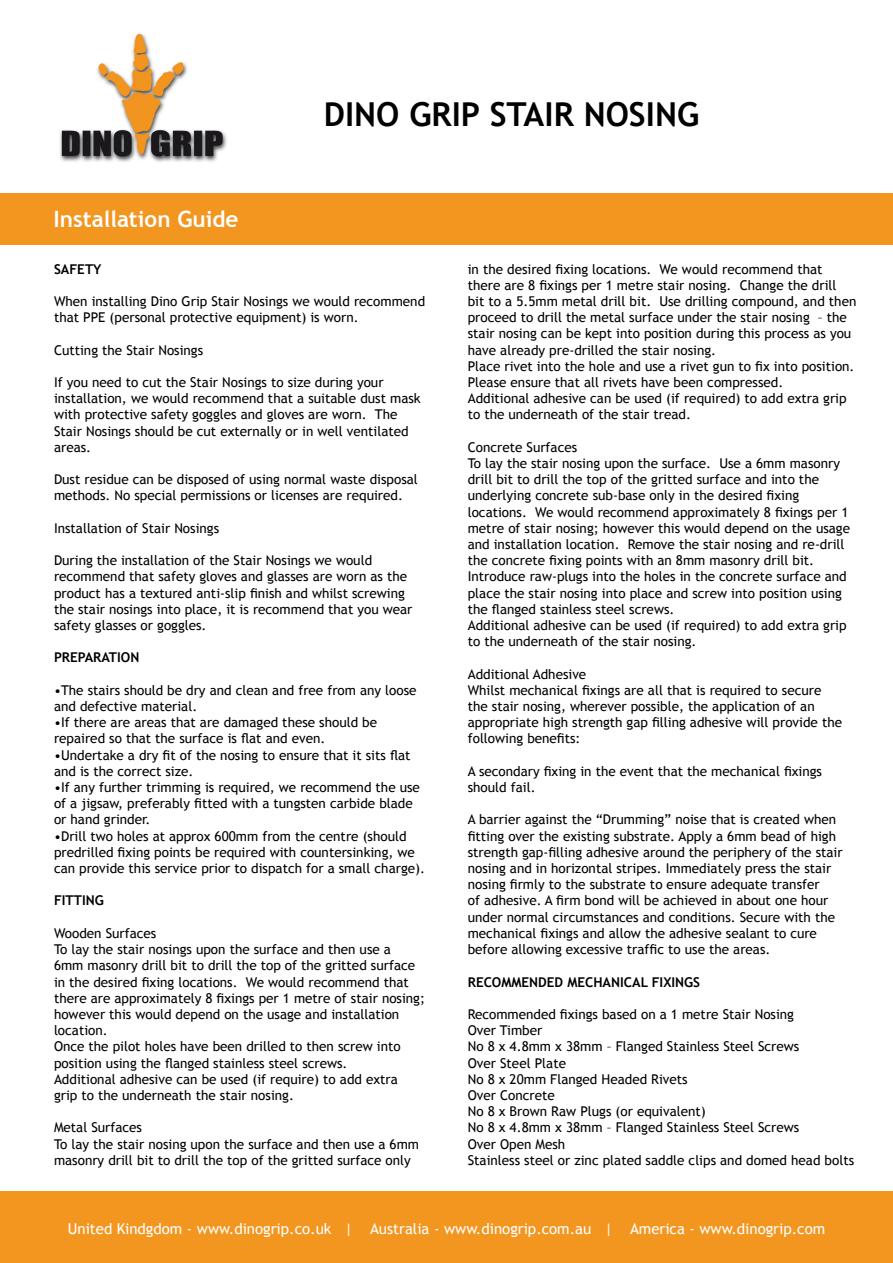
<style>
.page{position:relative;width:893px;height:1263px;background:#fff}
.page>*{position:absolute;margin:0;border:0;box-sizing:border-box;transform-origin:0 0}
.t1{font:700 33px "Trebuchet MS";color:#000}
.t2{font:700 22.5px "Trebuchet MS";color:#fff}
.t3{font:15px "Trebuchet MS";color:#fff}
.t4{font:13.5px/16.2px "Trebuchet MS";color:#000}
.t5{font:700 13.5px "Trebuchet MS";color:#000}
</style>
<div class="page">
<div style="left:0;top:1191px;width:893px;height:72px;background:#f29620"></div>
<div style="left:0;top:193px;width:893px;height:52px;background:#f29620"></div>
<img style="left:60px;top:33px;width:167px;height:129px">
<h2 class="t2" style="left:54px;top:205px;width:186px">Installation Guide</h2>
<h1 class="t1" style="left:324px;top:94px;width:377px">DINO GRIP STAIR NOSING</h1>
<p class="t5" style="left:54px;top:260px;width:49px">SAFETY</p>
<p class="t4" style="left:54px;top:293px;width:373px">When installing Dino Grip Stair Nosings we would recommend that PPE (personal protective equipment) is worn.</p>
<p class="t4" style="left:54px;top:342px;width:151px">Cutting the Stair Nosings</p>
<p class="t4" style="left:54px;top:374px;width:368px">If you need to cut the Stair Nosings to size during your installation, we would recommend that a suitable dust mask with protective safety goggles and gloves are worn. The Stair Nosings should be cut externally or in well ventilated areas.</p>
<p class="t4" style="left:54px;top:471px;width:365px">Dust residue can be disposed of using normal waste disposal methods. No special permissions or licenses are required.</p>
<p class="t4" style="left:54px;top:520px;width:167px">Installation of Stair Nosings</p>
<p class="t4" style="left:54px;top:552px;width:360px">During the installation of the Stair Nosings we would recommend that safety gloves and glasses are worn as the product has a textured anti-slip finish and whilst screwing the stair nosings into place, it is recommend that you wear safety glasses or goggles.</p>
<p class="t5" style="left:54px;top:649px;width:87px">PREPARATION</p>
<p class="t4" style="left:54px;top:682px;width:364px">•The stairs should be dry and clean and free from any loose and defective material.</p>
<p class="t4" style="left:54px;top:714px;width:325px">•If there are areas that are damaged these should be repaired so that the surface is flat and even.</p>
<p class="t4" style="left:54px;top:747px;width:358px">•Undertake a dry fit of the nosing to ensure that it sits flat and is the correct size.</p>
<p class="t4" style="left:54px;top:779px;width:367px">•If any further trimming is required, we recommend the use of a jigsaw, preferably fitted with a tungsten carbide blade or hand grinder.</p>
<p class="t4" style="left:54px;top:828px;width:373px">•Drill two holes at approx 600mm from the centre (should predrilled fixing points be required with countersinking, we can provide this service prior to dispatch for a small charge).</p>
<p class="t5" style="left:54px;top:892px;width:51px">FITTING</p>
<p class="t4" style="left:54px;top:925px;width:373px">Wooden Surfaces<br>To lay the stair nosings upon the surface and then use a<br>6mm masonry drill bit to drill the top of the gritted surface in the desired fixing locations. We would recommend that there are approximately 8 fixings per 1 metre of stair nosing; however this would depend on the usage and installation location.<br>Once the pilot holes have been drilled to then screw into position using the flanged stainless steel screws.<br>Additional adhesive can be used (if require) to add extra<br>grip to the underneath the stair nosing.</p>
<p class="t4" style="left:54px;top:1119px;width:367px">Metal Surfaces<br>To lay the stair nosing upon the surface and then use a 6mm masonry drill bit to drill the top of the gritted surface only</p>
<p class="t4" style="left:468px;top:261px;width:390px">in the desired fixing locations. We would recommend that there are 8 fixings per 1 metre stair nosing. Change the drill bit to a 5.5mm metal drill bit. Use drilling compound, and then proceed to drill the metal surface under the stair nosing – the stair nosing can be kept into position during this process as you have already pre-drilled the stair nosing.<br>Place rivet into the hole and use a rivet gun to fix into position.<br>Please ensure that all rivets have been compressed.<br>Additional adhesive can be used (if required) to add extra grip to the underneath of the stair tread.</p>
<p class="t4" style="left:468px;top:439px;width:384px">Concrete Surfaces<br>To lay the stair nosing upon the surface. Use a 6mm masonry drill bit to drill the top of the gritted surface and into the underlying concrete sub-base only in the desired fixing locations. We would recommend approximately 8 fixings per 1 metre of stair nosing; however this would depend on the usage and installation location. Remove the stair nosing and re-drill the concrete fixing points with an 8mm masonry drill bit.<br>Introduce raw-plugs into the holes in the concrete surface and place the stair nosing into place and screw into position using the flanged stainless steel screws.<br>Additional adhesive can be used (if required) to add extra grip to the underneath of the stair nosing.</p>
<p class="t4" style="left:468px;top:666px;width:376px">Additional Adhesive<br>Whilst mechanical fixings are all that is required to secure the stair nosing, wherever possible, the application of an appropriate high strength gap filling adhesive will provide the following benefits:</p>
<p class="t4" style="left:468px;top:763px;width:356px">A secondary fixing in the event that the mechanical fixings should fail.</p>
<p class="t4" style="left:468px;top:812px;width:376px">A barrier against the “Drumming” noise that is created when fitting over the existing substrate. Apply a 6mm bead of high strength gap-filling adhesive around the periphery of the stair nosing and in horizontal stripes. Immediately press the stair nosing firmly to the substrate to ensure adequate transfer<br>of adhesive. A firm bond will be achieved in about one hour under normal circumstances and conditions. Secure with the mechanical fixings and allow the adhesive sealant to cure before allowing excessive traffic to use the areas.</p>
<p class="t5" style="left:468px;top:973px;width:234px">RECOMMENDED MECHANICAL FIXINGS</p>
<p class="t4" style="left:468px;top:1006px;width:388px">Recommended fixings based on a 1 metre Stair Nosing<br>Over Timber<br>No 8 x 4.8mm x 38mm – Flanged Stainless Steel Screws<br>Over Steel Plate<br>No 8 x 20mm Flanged Headed Rivets<br>Over Concrete<br>No 8 x Brown Raw Plugs (or equivalent)<br>No 8 x 4.8mm x 38mm – Flanged Stainless Steel Screws<br>Over Open Mesh<br>Stainless steel or zinc plated saddle clips and domed head bolts</p>
<p class="t3" style="left:68px;top:1220px;width:759px">United Kindgdom - www.dinogrip.co.uk | Australia - www.dinogrip.com.au | America - www.dinogrip.com</p>
</div>
